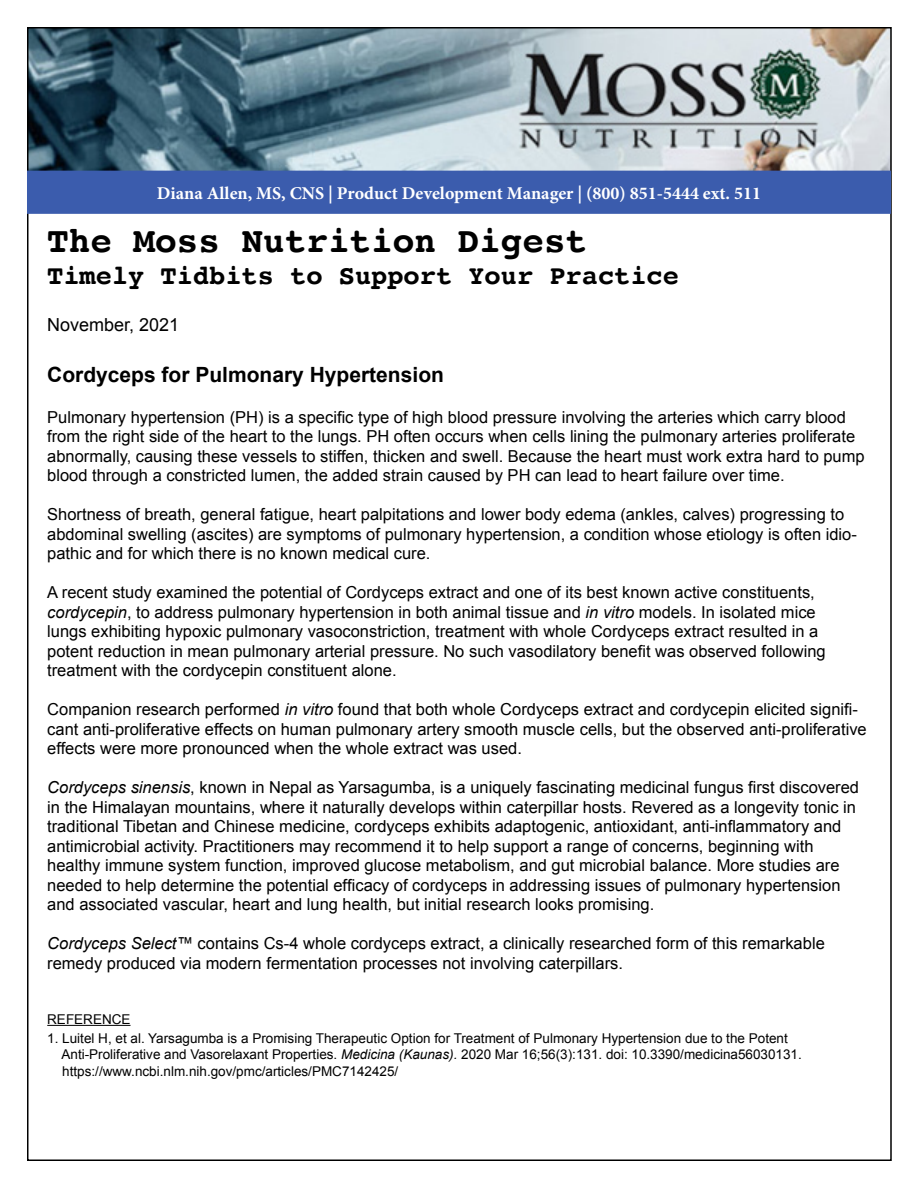
<style>
.page{position:relative;width:918px;height:1188px;background:#fff}
.page>*{position:absolute;margin:0;border:0;box-sizing:border-box;transform-origin:0 0}
.t1{font:700 36px "Courier";color:#000}
.t2{font:700 27px "Courier";color:#000}
.t3{font:700 21px "Arial";color:#000}
.t4{font:700 18px "Minion Pro";color:#fff}
.t5{font:18px "Arial";color:#000}
.t6{font:16.5px/19.5px "Arial";color:#000}
.t7{font:13.5px/16.2px "Arial";color:#000}
.s1{font-style:italic}
</style>
<div class="page">
<img style="left:30px;top:30px;width:859px;height:141px">
<hr style="left:47px;top:1025px;width:84px;height:1px;background:#000">
<div style="left:28px;top:171px;width:862px;height:42px;background:#3b5cad"></div>
<div style="left:27px;top:171px;width:864px;height:43px;border:2px solid #3b5cad"></div>
<p class="t4" style="left:157px;top:180px;width:606px">Diana Allen, MS, CNS | Product Development Manager | (800) 851-5444 ext. 511</p>
<h1 class="t1" style="left:47px;top:212px;width:542px">The Moss Nutrition Digest</h1>
<h2 class="t2" style="left:47px;top:254px;width:633px">Timely Tidbits to Support Your Practice</h2>
<p class="t5" style="left:47px;top:313px;width:134px">November, 2021</p>
<p class="t3" style="left:47px;top:360px;width:398px">Cordyceps for Pulmonary Hypertension</p>
<p class="t6" style="left:47px;top:407px;width:819px">Pulmonary hypertension (PH) is a specific type of high blood pressure involving the arteries which carry blood from the right side of the heart to the lungs. PH often occurs when cells lining the pulmonary arteries proliferate abnormally, causing these vessels to stiffen, thicken and swell. Because the heart must work extra hard to pump blood through a constricted lumen, the added strain caused by PH can lead to heart failure over time.</p>
<p class="t6" style="left:47px;top:505px;width:811px">Shortness of breath, general fatigue, heart palpitations and lower body edema (ankles, calves) progressing to abdominal swelling (ascites) are symptoms of pulmonary hypertension, a condition whose etiology is often idio&shy;pathic and for which there is no known medical cure.</p>
<p class="t6" style="left:47px;top:583px;width:780px">A recent study examined the potential of Cordyceps extract and one of its best known active constituents, <span class="s1">cordycepin</span>, to address pulmonary hypertension in both animal tissue and <span class="s1">in vitro</span> models. In isolated mice lungs exhibiting hypoxic pulmonary vasoconstriction, treatment with whole Cordyceps extract resulted in a potent reduction in mean pulmonary arterial pressure. No such vasodilatory benefit was observed following treatment with the cordycepin constituent alone.</p>
<p class="t6" style="left:47px;top:700px;width:821px">Companion research performed <span class="s1">in vitro</span> found that both whole Cordyceps extract and cordycepin elicited signifi&shy;cant anti-proliferative effects on human pulmonary artery smooth muscle cells, but the observed anti-proliferative effects were more pronounced when the whole extract was used.</p>
<p class="t6" style="left:47px;top:778px;width:813px"><span class="s1">Cordyceps sinensis</span>, known in Nepal as Yarsagumba, is a uniquely fascinating medicinal fungus first discovered in the Himalayan mountains, where it naturally develops within caterpillar hosts. Revered as a longevity tonic in traditional Tibetan and Chinese medicine, cordyceps exhibits adaptogenic, antioxidant, anti-inflammatory and antimicrobial activity. Practitioners may recommend it to help support a range of concerns, beginning with healthy immune system function, improved glucose metabolism, and gut microbial balance. More studies are needed to help determine the potential efficacy of cordyceps in addressing issues of pulmonary hypertension and associated vascular, heart and lung health, but initial research looks promising.</p>
<p class="t6" style="left:47px;top:934px;width:779px"><span class="s1">Cordyceps Select™</span> contains Cs-4 whole cordyceps extract, a clinically researched form of this remarkable remedy produced via modern fermentation processes not involving caterpillars.</p>
<p class="t7" style="left:47px;top:1011px;width:85px">REFERENCE</p>
<p class="t7" style="left:62px;top:1030px;width:742px;text-indent:-14px">1. Luitel H, et al. Yarsagumba is a Promising Therapeutic Option for Treatment of Pulmonary Hypertension due to the Potent<br>Anti-Proliferative and Vasorelaxant Properties. <span class="s1">Medicina (Kaunas).</span> 2020 Mar 16;56(3):131. doi: 10.3390/medicina56030131. https://www.ncbi.nlm.nih.gov/pmc/articles/PMC7142425/</p>
</div>
